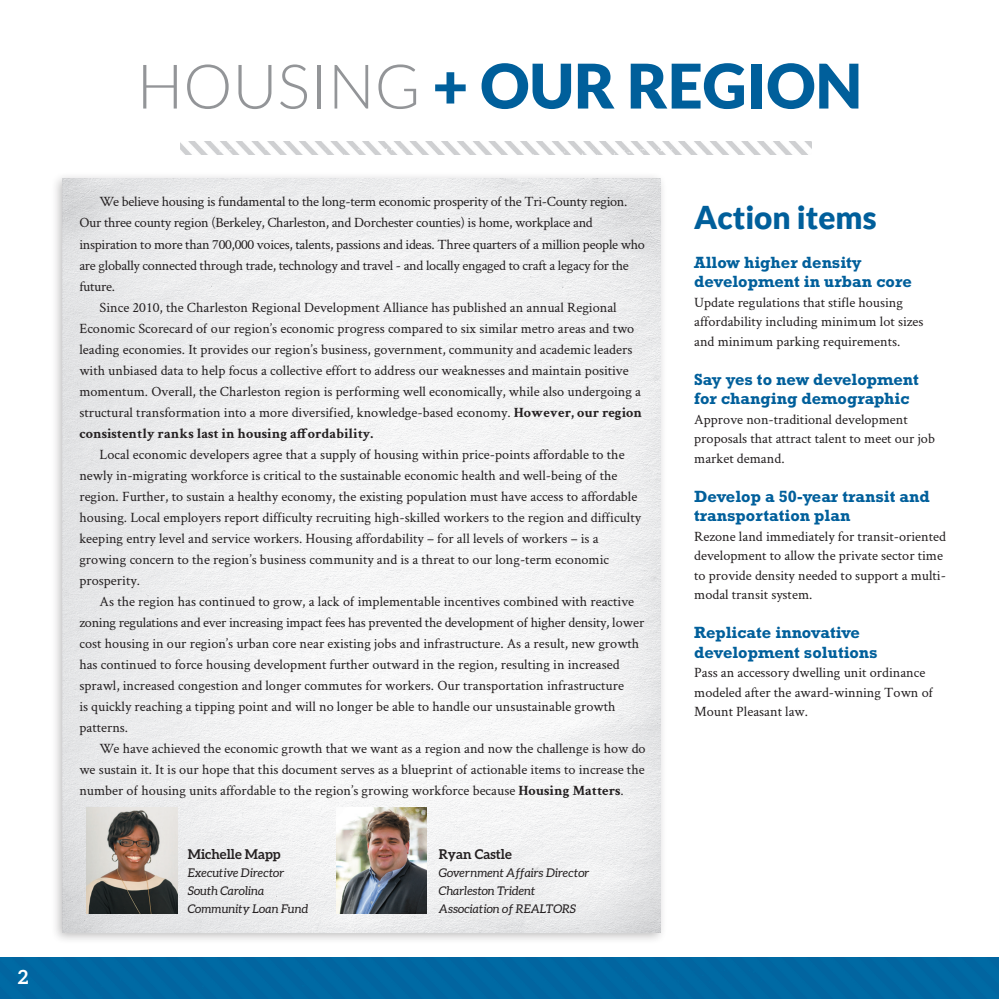
<style>
.page{position:relative;width:999px;height:999px;background:#fff}
.page>*{position:absolute;margin:0;border:0;box-sizing:border-box;transform-origin:0 0}
.t1{font:900 61.65px "Lato";color:#005f9b}
.t2{font:900 31.5px "Lato";color:#005f9b}
.t3{font:700 19.5px "Aleo";color:#fff}
.t4{font:700 16.5px/19.5px "Rockwell Std";color:#005f9b}
.t5{font:14.25px/21px "Crimson";color:#231f20}
.t6{font:14.25px "Crimson";letter-spacing:-.02em;color:#231f20}
.t7{font:700 14.25px "Crimson";color:#231f20}
.t8{font:700 13.5px "Aleo";color:#231f20}
.t9{font:italic 12px/18px "Aleo";color:#231f20}
.s1{font-weight:300;color:#939598}
.s2{font-weight:700}
</style>
<div class="page">
<div style="left:51px;top:171px;width:617px;height:774px;background:#231f20;opacity:.3"></div>
<img style="left:63px;top:179px;width:597px;height:754px">
<img style="left:180px;top:141px;width:631px;height:14px">
<hr style="left:0;top:957px;width:999px;height:2px;background:#76c151">
<div style="left:0;top:958px;width:999px;height:41px;background:#0069a3"></div>
<img style="left:86px;top:807px;width:91px;height:106px">
<img style="left:336px;top:807px;width:91px;height:106px">
<h3 class="t3" style="left:18px;top:965px;width:12px">2</h3>
<h1 class="t1" style="left:137px;top:50px;width:727px"><span class="s1">HOUSING</span> + OUR REGION</h1>
<p class="t6" style="left:100px;top:192px;width:529px">We believe housing is fundamental to the long-term economic prosperity of the Tri-County region.</p>
<p class="t6" style="left:79px;top:213px;width:515px">Our three county region (Berkeley, Charleston, and Dorchester counties) is home, workplace and</p>
<p class="t6" style="left:79px;top:234px;width:567px">inspiration to more than 700,000 voices, talents, passions and ideas. Three quarters of a million people who</p>
<p class="t6" style="left:79px;top:255px;width:551px">are globally connected through trade, technology and travel - and locally engaged to craft a legacy for the</p>
<p class="t5" style="left:79px;top:275px;width:37px">future.</p>
<p class="t5" style="left:100px;top:296px;width:519px">Since 2010, the Charleston Regional Development Alliance has published an annual Regional</p>
<p class="t5" style="left:79px;top:317px;width:556px">Economic Scorecard of our region’s economic progress compared to six similar metro areas and two</p>
<p class="t5" style="left:79px;top:338px;width:555px">leading economies. It provides our region’s business, government, community and academic leaders</p>
<p class="t5" style="left:79px;top:359px;width:551px">with unbiased data to help focus a collective effort to address our weaknesses and maintain positive</p>
<p class="t5" style="left:79px;top:380px;width:563px">momentum. Overall, the Charleston region is performing well economically, while also undergoing a</p>
<p class="t5" style="left:79px;top:401px;width:564px">structural transformation into a more diversified, knowledge-based economy. <span class="s2">However, our region</span></p>
<p class="t7" style="left:79px;top:424px;width:296px">consistently ranks last in housing affordability.</p>
<p class="t5" style="left:79px;top:443px;width:563px;text-indent:20px">Local economic developers agree that a supply of housing within price-points affordable to the newly in-migrating workforce is critical to the sustainable economic health and well-being of the region. Further, to sustain a healthy economy, the existing population must have access to affordable housing. Local employers report difficulty recruiting high-skilled workers to the region and difficulty keeping entry level and service workers. Housing affordability – for all levels of workers – is a growing concern to the region’s business community and is a threat to our long-term economic prosperity.</p>
<p class="t5" style="left:79px;top:590px;width:566px;text-indent:20px">As the region has continued to grow, a lack of implementable incentives combined with reactive zoning regulations and ever increasing impact fees has prevented the development of higher density, lower cost housing in our region’s urban core near existing jobs and infrastructure. As a result, new growth has continued to force housing development further outward in the region, resulting in increased sprawl, increased congestion and longer commutes for workers. Our transportation infrastructure<br>is quickly reaching a tipping point and will no longer be able to handle our unsustainable growth patterns.</p>
<p class="t5" style="left:79px;top:737px;width:568px;text-align:justify;text-indent:20px">We have achieved the economic growth that we want as a region and now the challenge is how do we sustain it. It is our hope that this document serves as a blueprint of actionable items to increase the number of housing units affordable to the region’s growing workforce because <span class="s2">Housing Matters</span>.</p>
<p class="t8" style="left:188px;top:846px;width:94px">Michelle Mapp</p>
<p class="t9" style="left:188px;top:864px;width:122px">Executive Director<br>South Carolina<br>Community Loan Fund</p>
<p class="t8" style="left:439px;top:846px;width:75px">Ryan Castle</p>
<p class="t9" style="left:439px;top:864px;width:152px">Government Affairs Director<br>Charleston Trident<br>Association of REALTORS</p>
<h2 class="t2" style="left:694px;top:199px;width:184px">Action items</h2>
<p class="t4" style="left:694px;top:252px;width:219px">Allow higher density development in urban core</p>
<p class="t5" style="left:694px;top:292px;width:231px;line-height:19.5px">Update regulations that stifle housing affordability including minimum lot sizes and minimum parking requirements.</p>
<p class="t4" style="left:694px;top:369px;width:226px">Say yes to new development for changing demographic</p>
<p class="t5" style="left:694px;top:409px;width:242px;line-height:19.5px">Approve non-traditional development proposals that attract talent to meet our job market demand.</p>
<p class="t4" style="left:694px;top:486px;width:237px">Develop a 50-year transit and transportation plan</p>
<p class="t5" style="left:694px;top:526px;width:253px;line-height:19.5px">Rezone land immediately for transit-oriented development to allow the private sector time to provide density needed to support a multi&shy;modal transit system.</p>
<p class="t4" style="left:694px;top:623px;width:185px">Replicate innovative development solutions</p>
<p class="t5" style="left:694px;top:662px;width:241px;line-height:19.5px">Pass an accessory dwelling unit ordinance modeled after the award-winning Town of<br>Mount Pleasant law.</p>
</div>
